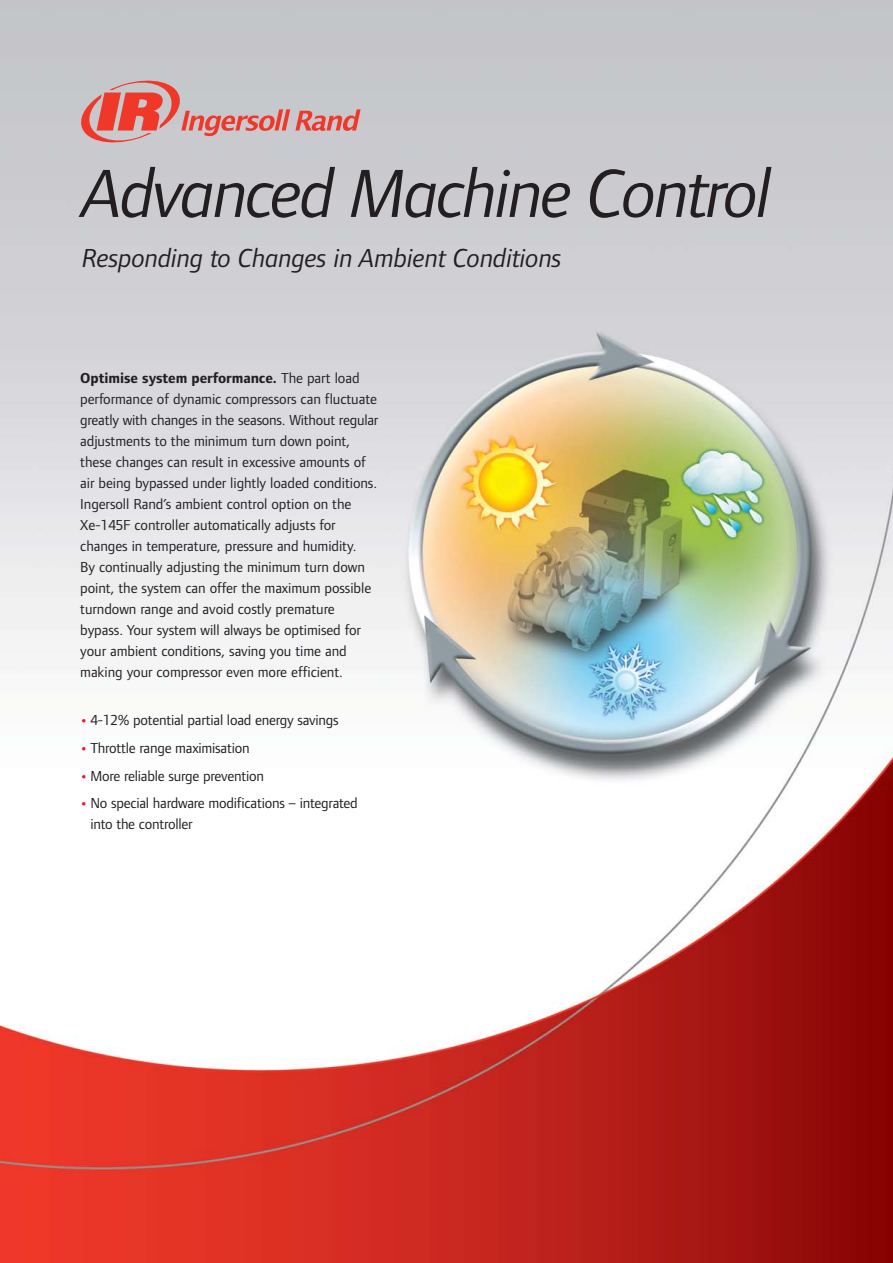
<style>
.page{position:relative;width:893px;height:1263px;background:#fff}
.page>*{position:absolute;margin:0;border:0;box-sizing:border-box;transform-origin:0 0}
.t1{font:italic 70.5px "Foundry Form Sans";letter-spacing:-.035em;color:#231f20}
.t2{font:italic 27px "Foundry Form Sans";letter-spacing:-.01em;color:#231f20}
.t3{font:15px/21px "Foundry Form Sans";letter-spacing:-.005em;color:#231f20}
.s1{font-weight:700}
.s2{font-weight:700;color:#ed1c24}
</style>
<div class="page">
<img style="left:0;top:0;width:893px;height:1263px">
<svg style="left:79px;top:76px;width:282px;height:71px;background:#cfa9a9"></svg>
<h1 class="t1" style="left:82px;top:167px;width:691px">Advanced Machine Control</h1>
<h2 class="t2" style="left:82px;top:248px;width:481px">Responding to Changes in Ambient Conditions</h2>
<p class="t3" style="left:80px;top:369px;width:300px"><span class="s1">Optimise system performance.</span> The part load performance of dynamic compressors can fluctuate greatly with changes in the seasons. Without regular adjustments to the minimum turn down point, these changes can result in excessive amounts of air being bypassed under lightly loaded conditions.<br>Ingersoll Rand’s ambient control option on the Xe-145F controller automatically adjusts for changes in temperature, pressure and humidity.<br>By continually adjusting the minimum turn down point, the system can offer the maximum possible turndown range and avoid costly premature bypass. Your system will always be optimised for your ambient conditions, saving you time and making your compressor even more efficient.</p>
<p class="t3" style="left:80px;top:711px;width:260px"><span class="s2">•</span> 4-12% potential partial load energy savings</p>
<p class="t3" style="left:80px;top:739px;width:171px"><span class="s2">•</span> Throttle range maximisation</p>
<p class="t3" style="left:80px;top:767px;width:185px"><span class="s2">•</span> More reliable surge prevention</p>
<p class="t3" style="left:90px;top:794px;width:269px;text-indent:-10px"><span class="s2">•</span> No special hardware modifications – integrated into the controller</p>
</div>
